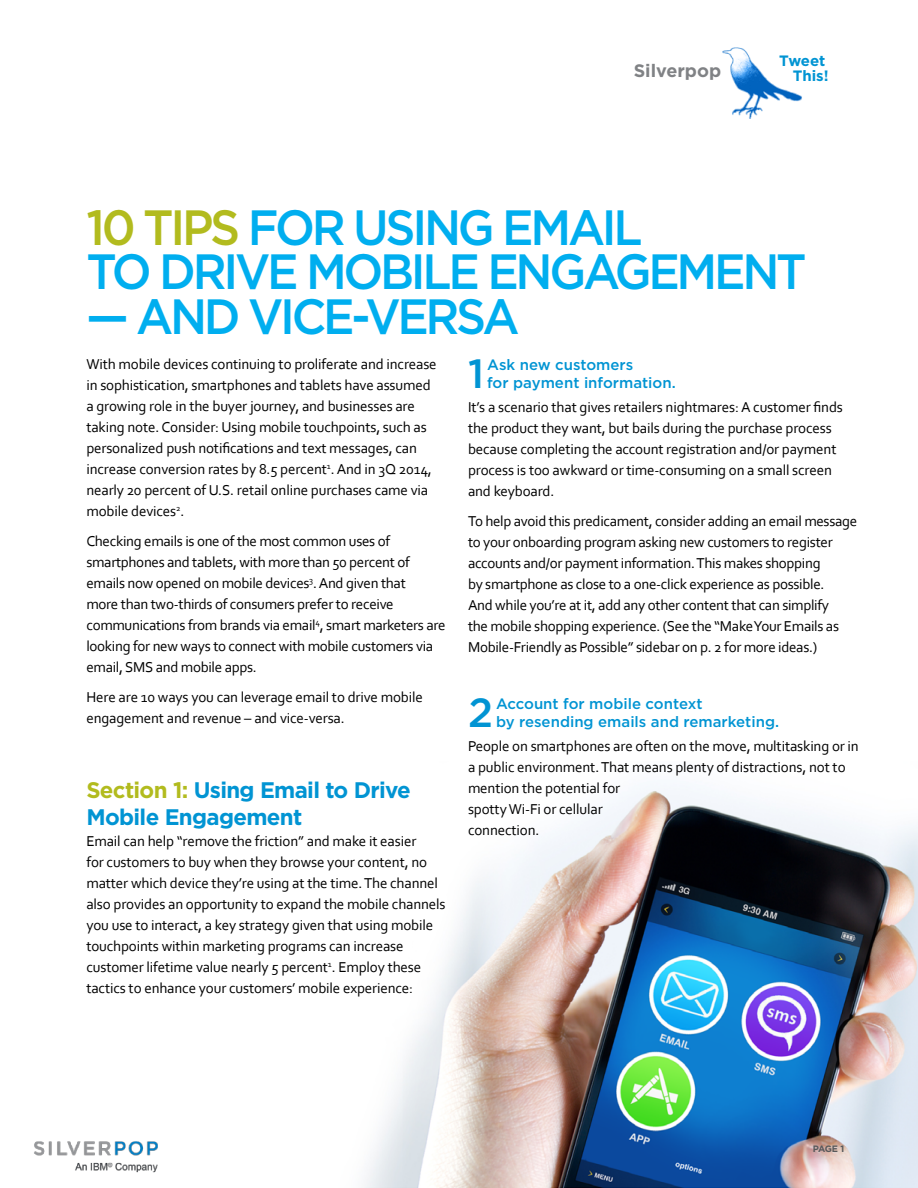
<style>
.page{position:relative;width:918px;height:1188px;background:#fff}
.page>*{position:absolute;margin:0;border:0;box-sizing:border-box;transform-origin:0 0}
.t1{font:500 49.5px/44.4px "Gotham";letter-spacing:-.07em;color:#00aeef;scale:.95 1}
.t2{font:500 40.65px "Gotham";color:#0194d3}
.t3{font:700 22.5px/27px "Gotham";letter-spacing:-.03em;color:#0194d3}
.t4{font:700 18px "Gotham";color:#808285}
.t5{font:15px/21px "Corbel";letter-spacing:-.01em;color:#000}
.t6{font:500 15px/18px "Gotham";color:#0194d3}
.t7{font:700 15px "Gotham";color:#0194d3}
.t8{font:700 9.3px "Gotham";color:#58595b}
.s1{color:#b2bb1e}
</style>
<div class="page">
<img style="left:34px;top:1141px;width:124px;height:32px">
<img style="left:364px;top:786px;width:554px;height:402px">
<img style="left:722px;top:47px;width:80px;height:72px">
<p class="t7" style="left:779px;top:52px;width:48px">Tweet</p>
<p class="t4" style="left:634px;top:60px;width:89px">Silverpop</p>
<p class="t7" style="left:793px;top:67px;width:37px">This!</p>
<h1 class="t1" style="left:86px;top:205px;width:760px"><span class="s1">10 TIPS</span> FOR USING EMAIL<br>TO DRIVE MOBILE ENGAGEMENT</h1>
<h1 class="t1" style="left:86px;top:294px;width:457px">— AND VICE-VERSA</h1>
<p class="t5" style="left:86px;top:354px;width:352px">With mobile devices continuing to proliferate and increase in sophistication, smartphones and tablets have assumed a growing role in the buyer journey, and businesses are taking note. Consider: Using mobile touchpoints, such as personalized push notifications and text messages, can increase conversion rates by 8.5 percent<sup>1</sup>. And in 3Q 2014, nearly 20 percent of U.S. retail online purchases came via mobile devices<sup>2</sup>.</p>
<p class="t5" style="left:86px;top:531px;width:361px">Checking emails is one of the most common uses of smartphones and tablets, with more than 50 percent of emails now opened on mobile devices<sup>3</sup>. And given that<br>more than two-thirds of consumers prefer to receive communications from brands via email<sup>4</sup>, smart marketers are looking for new ways to connect with mobile customers via email, SMS and mobile apps.</p>
<p class="t5" style="left:86px;top:687px;width:338px">Here are 10 ways you can leverage email to drive mobile engagement and revenue – and vice-versa.</p>
<h3 class="t3" style="left:86px;top:777px;width:326px"><span class="s1">Section 1:</span> Using Email to Drive<br>Mobile Engagement</h3>
<p class="t5" style="left:86px;top:831px;width:361px">Email can help “remove the friction” and make it easier<br>for customers to buy when they browse your content, no matter which device they’re using at the time. The channel also provides an opportunity to expand the mobile channels you use to interact, a key strategy given that using mobile touchpoints within marketing programs can increase customer lifetime value nearly 5 percent<sup>1</sup>. Employ these tactics to enhance your customers’ mobile experience:</p>
<h2 class="t2" style="left:468px;top:349px;width:18px">1</h2>
<p class="t6" style="left:487px;top:356px;width:190px">Ask new customers<br>for payment information.</p>
<p class="t5" style="left:468px;top:396px;width:377px">It’s a scenario that gives retailers nightmares: A customer finds the product they want, but bails during the purchase process because completing the account registration and/or payment process is too awkward or time-consuming on a small screen and keyboard.</p>
<p class="t5" style="left:468px;top:510px;width:391px">To help avoid this predicament, consider adding an email message to your onboarding program asking new customers to register accounts and/or payment information. This makes shopping<br>by smartphone as close to a one-click experience as possible.<br>And while you’re at it, add any other content that can simplify<br>the mobile shopping experience. (See the “Make Your Emails as Mobile-Friendly as Possible” sidebar on p. 2 for more ideas.)</p>
<h2 class="t2" style="left:468px;top:688px;width:26px">2</h2>
<p class="t6" style="left:496px;top:695px;width:285px">Account for mobile context<br>by resending emails and remarketing.</p>
<p class="t5" style="left:468px;top:735px;width:392px">People on smartphones are often on the move, multitasking or in a public environment. That means plenty of distractions, not to mention the potential for<br>spotty Wi-Fi or cellular<br>connection.</p>
<p class="t8" style="left:813px;top:1143px;width:33px">PAGE 1</p>
</div>
